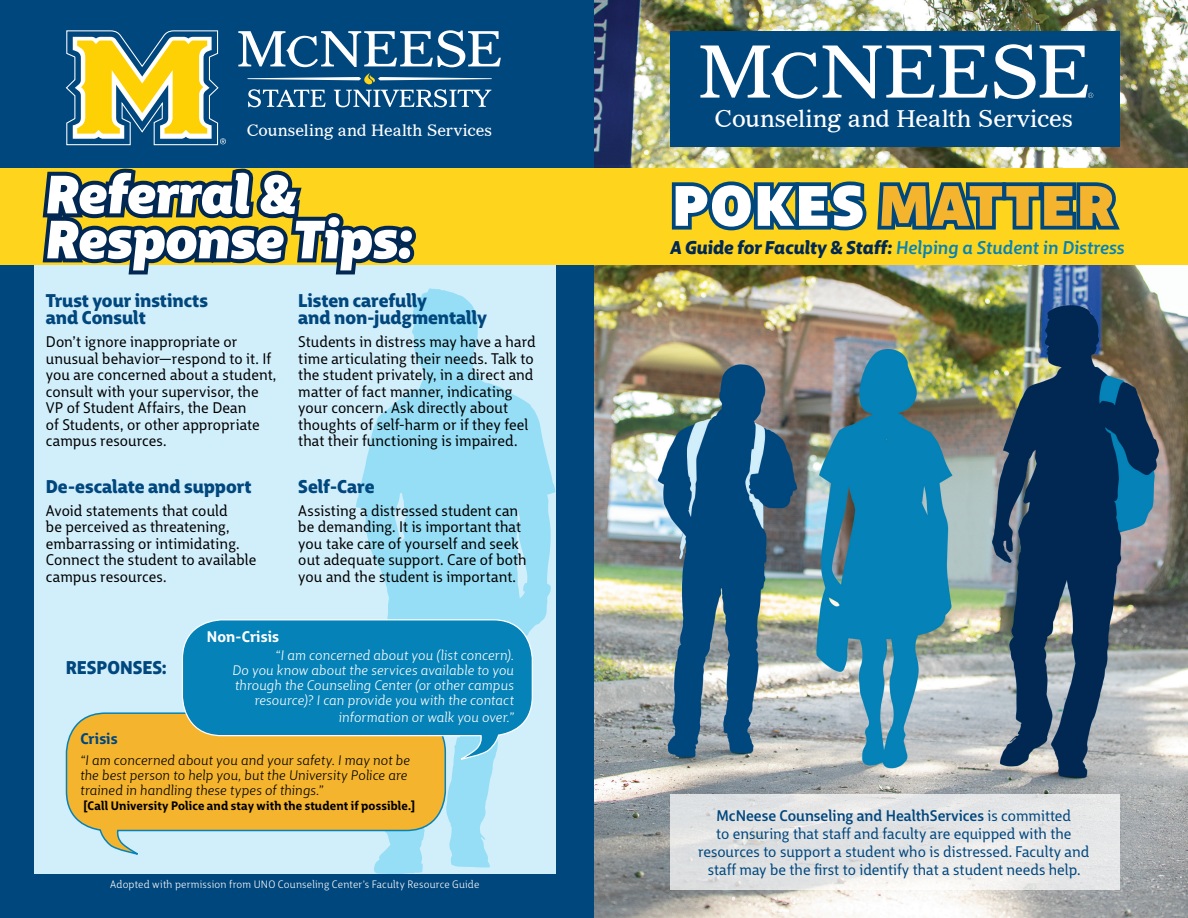
<style>
.page{position:relative;width:1188px;height:918px;background:#fff}
.page>*{position:absolute;margin:0;border:0;box-sizing:border-box;transform-origin:0 0}
.t1{font:800 55.5px "Big City Grotesque Pro";letter-spacing:.04em;color:#f4b42d;scale:1.06 1}
.t2{font:italic 800 52.5px/45px "Big City Grotesque Pro";letter-spacing:-.005em;color:#fff}
.t3{font:23.4px "Imperial BT";color:#fff}
.t4{font:900 18px/16.5px "Big City Grotesque Pro";color:#00477e}
.t5{font:italic 500 18px "Big City Grotesque Pro";color:#0582b7}
.t6{font:15.9px "Imperial BT";letter-spacing:.005em;color:#fff}
.t7{font:15px/16.5px "Big City Grotesque Pro";letter-spacing:.005em;color:#000}
.t8{font:15px/18px "Big City Grotesque Pro";color:#00477e;text-align:center}
.t9{font:700 15px "Big City Grotesque Pro";letter-spacing:.005em;color:#fff}
.t10{font:700 15px "Big City Grotesque Pro";letter-spacing:.01em;color:#00477e}
.t11{font:italic 13.5px/15px "Big City Grotesque Pro";letter-spacing:.005em;color:#fff;text-align:right}
.t12{font:italic 13.5px/15px "Big City Grotesque Pro";letter-spacing:.01em;color:#000}
.t13{font:700 12px "Big City Grotesque Pro";letter-spacing:.01em;color:#000}
.t14{font:10.5px "Big City Grotesque Pro";letter-spacing:.015em;color:#fff}
.s1{color:#fff}
.s2{font-weight:900;color:#002853}
.s3{font-weight:500}
</style>
<div class="page">
<div style="left:0;top:0;width:594px;height:918px;background:#00477e"></div>
<div style="left:34px;top:217px;width:521px;height:657px;background:#d1eefb"></div>
<img style="left:594px;top:0;width:594px;height:918px">
<div style="left:0;top:168px;width:1188px;height:97px;background:#fed41d"></div>
<div style="left:670px;top:31px;width:450px;height:116px;background:#00477e"></div>
<svg style="left:668px;top:157px;width:458px;height:74px"></svg>
<svg style="left:670px;top:795px;width:450px;height:95px;background:#e4e5e5"></svg>
<svg style="left:356px;top:288px;width:200px;height:586px;fill:#95def5"></svg>
<svg style="left:65px;top:712px;width:382px;height:143px"></svg>
<svg style="left:181px;top:619px;width:353px;height:141px;background:#3591aa"></svg>
<svg style="left:42px;top:30px;width:459px;height:377px"></svg>
<svg style="left:700px;top:44px;width:393px;height:55px"></svg>
<p class="t6" style="left:247px;top:121px;width:247px">Counseling and Health Services</p>
<p class="t2" style="left:46px;top:169px;width:368px">Referral &amp;<br>Response Tips:</p>
<p class="t4" style="left:298px;top:291px;width:190px">Listen carefully<br>and non-judgmentally</p>
<p class="t7" style="left:298px;top:332px;width:239px">Students in distress may have a hard time articulating their needs. Talk to the student privately, in a direct and matter of fact manner, indicating your concern. Ask directly about thoughts of self-harm or if they feel that their functioning is impaired.</p>
<p class="t4" style="left:298px;top:477px;width:78px">Self-Care</p>
<p class="t7" style="left:298px;top:501px;width:230px">Assisting a distressed student can be demanding. It is important that you take care of yourself and seek out adequate support. Care of both you and the student is important.</p>
<p class="t4" style="left:46px;top:291px;width:164px">Trust your instincts and Consult</p>
<p class="t7" style="left:46px;top:332px;width:232px">Don’t ignore inappropriate or unusual behavior—respond to it. If you are concerned about a student, consult with your supervisor, the<br>VP of Student Affairs, the Dean<br>of Students, or other appropriate campus resources.</p>
<p class="t4" style="left:46px;top:477px;width:207px">De-escalate and support</p>
<p class="t7" style="left:46px;top:501px;width:212px">Avoid statements that could<br>be perceived as threatening, embarrassing or intimidating.<br>Connect the student to available campus resources.</p>
<p class="t4" style="left:66px;top:658px;width:103px">RESPONSES:</p>
<p class="t10" style="left:80px;top:727px;width:39px">Crisis</p>
<p class="t9" style="left:207px;top:625px;width:74px">Non-Crisis</p>
<p class="t11" style="left:232px;top:647px;width:283px">“I am concerned about you (list concern).<br>Do you know about the services available to you through the Counseling Center (or other campus resource)? I can provide you with the contact</p>
<p class="t11" style="left:339px;top:708px;width:177px">information or walk you over.”</p>
<p class="t12" style="left:80px;top:751px;width:331px">“I am concerned about you and your safety. I may not be the best person to help you, but the University Police are trained in handling these types of things.”</p>
<p class="t13" style="left:84px;top:796px;width:333px">[Call University Police and stay with the student if possible.]</p>
<p class="t14" style="left:110px;top:876px;width:371px">Adopted with permission from UNO Counseling Center’s Faculty Resource Guide</p>
<p class="t3" style="left:715px;top:104px;width:360px">Counseling and Health Services</p>
<p class="t1" style="left:672px;top:158px;width:418px"><span class="s1">POKES</span> MATTER</p>
<p class="t5" style="left:671px;top:232px;width:456px"><span class="s2">A Guide for Faculty &amp; Staff:</span> Helping a Student in Distress</p>
<p class="t8" style="left:698px;top:806px;width:393px"><span class="s3">McNeese Counseling and HealthServices</span> is committed<br>to ensuring that staff and faculty are equipped with the resources to support a student who is distressed. Faculty and staff may be the first to identify that a student needs help.</p>
</div>
